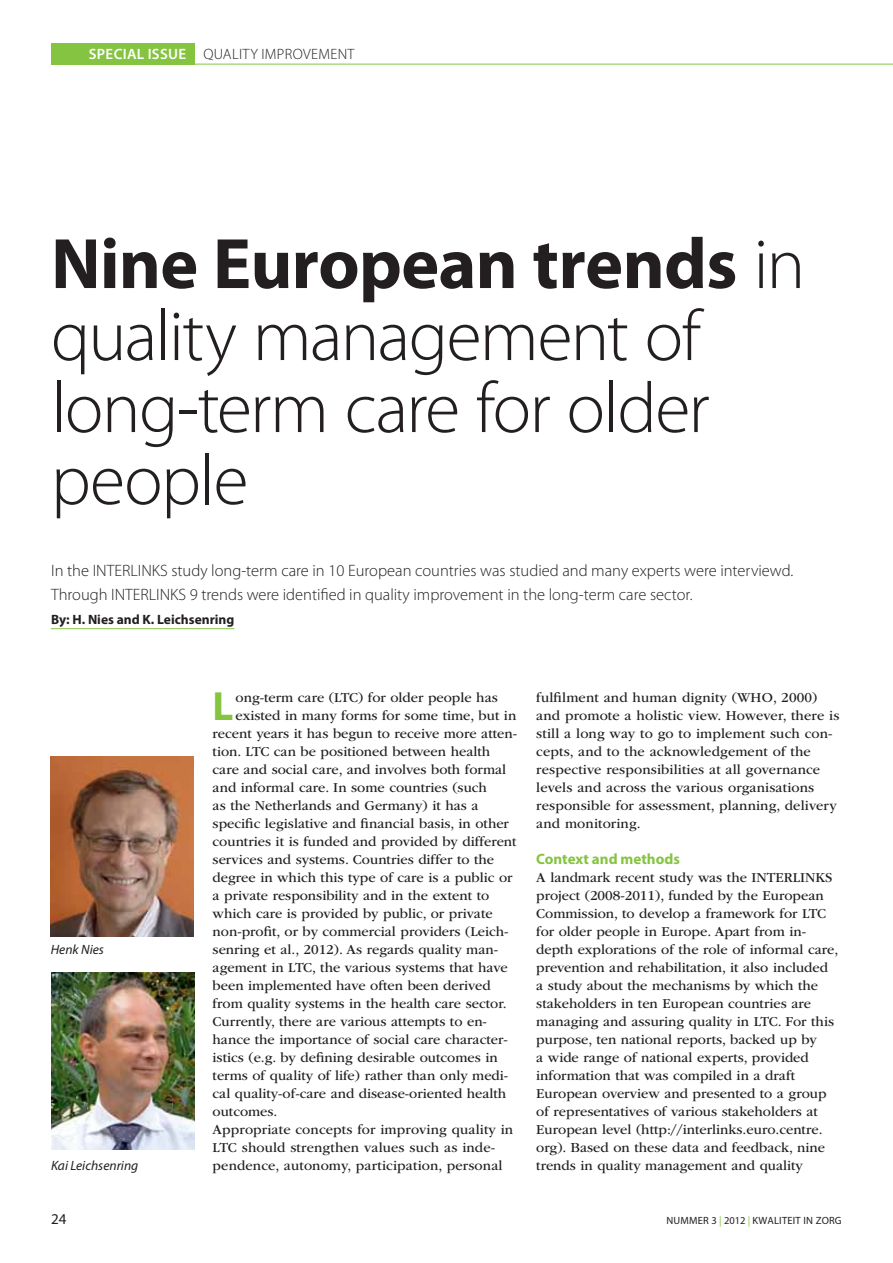
<style>
.page{position:relative;width:893px;height:1263px;background:#fff}
.page>*{position:absolute;margin:0;border:0;box-sizing:border-box;transform-origin:0 0}
.t1{font:300 72px/72px "Myriad Pro";letter-spacing:-.02em;color:#231f20}
.t2{font:700 40.95px "Myriad Pro";color:#85c441}
.t3{font:300 16.5px/24px "Myriad Pro";color:#231f20}
.t4{font:300 15px "Myriad Pro";letter-spacing:.02em;color:#231f20}
.t5{font:700 15px "Myriad Pro";color:#85c441}
.t6{font:600 15px "Myriad Pro";letter-spacing:.02em;color:#fff}
.t7{font:15px "Myriad Pro";color:#231f20}
.t8{font:14.25px/18px "ITC Garamond Std";color:#231f20}
.t9{font:700 13.5px "Myriad Pro";color:#231f20}
.t10{font:italic 13.5px "Myriad Pro";color:#231f20}
.t11{font:10.5px "Myriad Pro";letter-spacing:.02em;color:#231f20}
.s1{font-weight:700}
.s2{color:#85c441}
</style>
<div class="page">
<hr style="left:51px;top:64px;width:842px;height:1px;background:#85c441">
<div style="left:51px;top:43px;width:144px;height:21px;background:#85c441"></div>
<img style="left:51px;top:972px;width:144px;height:177px">
<img style="left:51px;top:756px;width:143px;height:180px">
<hr style="left:51px;top:628px;width:183px;height:1px;background:#85c441">
<p class="t6" style="left:89px;top:45px;width:99px">SPECIAL ISSUE</p>
<p class="t4" style="left:203px;top:49px;width:153px">QUALITY IMPROVEMENT</p>
<p class="t1" style="left:51px;top:235px;width:756px"><span class="s1">Nine European trends</span> in quality management of long-term care for older people</p>
<p class="t3" style="left:51px;top:560px;width:744px">In the INTERLINKS study long-term care in 10 European countries was studied and many experts were interviewd.<br>Through INTERLINKS 9 trends were identified in quality improvement in the long-term care sector.</p>
<p class="t9" style="left:51px;top:615px;width:185px">By: H. Nies and K. Leichsenring</p>
<p class="t8" style="left:536px;top:690px;width:305px">fulfilment and human dignity (WHO, 2000) and promote a holistic view. However, there is still a long way to go to implement such con&shy;cepts, and to the acknowledgement of the respective responsibilities at all governance levels and across the various organisations responsible for assessment, planning, delivery and monitoring.</p>
<p class="t5" style="left:536px;top:854px;width:145px">Context and methods</p>
<p class="t8" style="left:536px;top:870px;width:303px">A landmark recent study was the INTERLINKS project (2008-2011), funded by the European Commission, to develop a framework for LTC for older people in Europe. Apart from in&shy;depth explorations of the role of informal care, prevention and rehabilitation, it also included a study about the mechanisms by which the stakeholders in ten European countries are managing and assuring quality in LTC. For this purpose, ten national reports, backed up by<br>a wide range of national experts, provided information that was compiled in a draft European overview and presented to a group of representatives of various stakeholders at European level (http://interlinks.euro.centre. org). Based on these data and feedback, nine</p>
<p class="t2" style="left:213px;top:692px;width:22px">L</p>
<p class="t8" style="left:236px;top:690px;width:264px">ong-term care (LTC) for older people has</p>
<p class="t8" style="left:236px;top:708px;width:282px">existed in many forms for some time, but in</p>
<p class="t8" style="left:213px;top:726px;width:306px">recent years it has begun to receive more atten-</p>
<p class="t8" style="left:213px;top:744px;width:279px">tion. LTC can be positioned between health</p>
<p class="t8" style="left:213px;top:762px;width:295px">care and social care, and involves both formal</p>
<p class="t8" style="left:213px;top:780px;width:276px">and informal care. In some countries (such</p>
<p class="t8" style="left:213px;top:798px;width:267px">as the Netherlands and Germany) it has a</p>
<p class="t8" style="left:213px;top:816px;width:298px">specific legislative and financial basis, in other</p>
<p class="t8" style="left:213px;top:834px;width:306px">countries it is funded and provided by different</p>
<p class="t8" style="left:213px;top:852px;width:283px">services and systems. Countries differ to the</p>
<p class="t8" style="left:213px;top:870px;width:301px">degree in which this type of care is a public or</p>
<p class="t8" style="left:213px;top:888px;width:278px">a private responsibility and in the extent to</p>
<p class="t8" style="left:213px;top:906px;width:282px">which care is provided by public, or private</p>
<p class="t8" style="left:213px;top:924px;width:297px">non-profit, or by commercial providers (Leich-</p>
<p class="t8" style="left:213px;top:942px;width:287px">senring et al., 2012). As regards quality man-</p>
<p class="t8" style="left:213px;top:960px;width:297px">agement in LTC, the various systems that have</p>
<p class="t8" style="left:213px;top:978px;width:280px">been implemented have often been derived</p>
<p class="t8" style="left:213px;top:996px;width:296px">from quality systems in the health care sector.</p>
<p class="t8" style="left:213px;top:1014px;width:276px">Currently, there are various attempts to en-</p>
<p class="t8" style="left:213px;top:1032px;width:297px">hance the importance of social care character-</p>
<p class="t8" style="left:213px;top:1050px;width:287px">istics (e.g. by defining desirable outcomes in</p>
<p class="t8" style="left:213px;top:1068px;width:297px">terms of quality of life) rather than only medi-</p>
<p class="t8" style="left:213px;top:1086px;width:295px">cal quality-of-care and disease-oriented health</p>
<p class="t8" style="left:213px;top:1104px;width:66px">outcomes.</p>
<p class="t8" style="left:213px;top:1122px;width:302px">Appropriate concepts for improving quality in</p>
<p class="t8" style="left:213px;top:1140px;width:284px">LTC should strengthen values such as inde-</p>
<p class="t8" style="left:213px;top:1158px;width:291px">pendence, autonomy, participation, personal</p>
<p class="t10" style="left:51px;top:944px;width:55px">Henk Nies</p>
<p class="t10" style="left:51px;top:1160px;width:89px">Kai Leichsenring</p>
<p class="t8" style="left:536px;top:1158px;width:268px">trends in quality management and quality</p>
<p class="t7" style="left:51px;top:1214px;width:17px">24</p>
<p class="t11" style="left:666px;top:1214px;width:177px">NUMMER 3 <span class="s2">|</span> 2012 <span class="s2">|</span> KWALITEIT IN ZORG</p>
</div>
